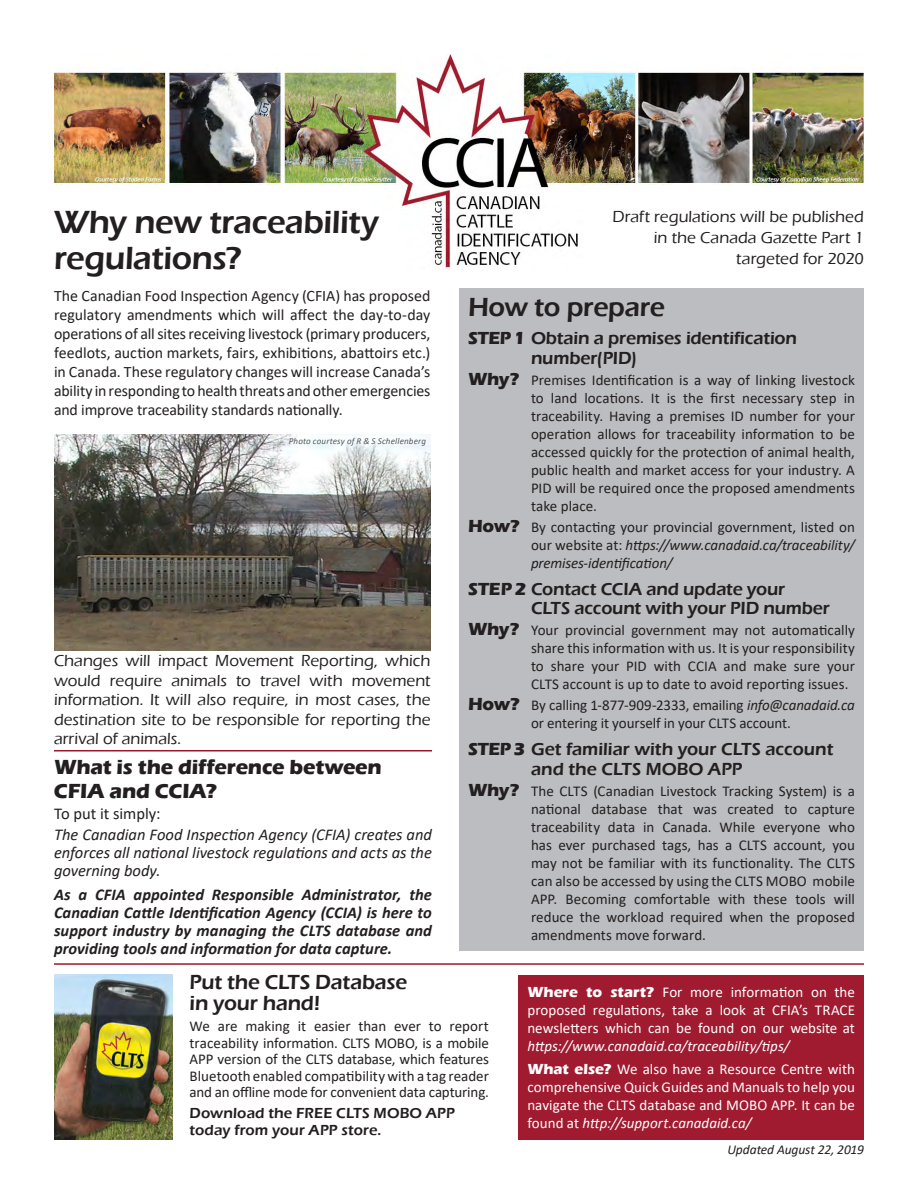
<style>
.page{position:relative;width:918px;height:1188px;background:#fff}
.page>*{position:absolute;margin:0;border:0;box-sizing:border-box;transform-origin:0 0}
.t1{font:600 33px "Eras ITC";letter-spacing:-.015em;color:#231f20}
.t2{font:600 27px "Eras ITC";letter-spacing:-.01em;color:#231f20}
.t3{font:700 21px/24px "Eras ITC";letter-spacing:-.01em;color:#231f20}
.t4{font:600 21px/21px "Eras ITC";letter-spacing:-.01em;color:#231f20}
.t5{font:600 18px/19.5px "Eras ITC";letter-spacing:-.01em;color:#231f20}
.t6{font:500 16.5px/19.5px "Eras ITC";color:#231f20;text-align:justify}
.t7{font:italic 700 16.5px/18px "Calibri";color:#231f20;text-align:justify}
.t8{font:italic 16.5px/18px "Calibri";letter-spacing:-.005em;color:#231f20;text-align:justify}
.t9{font:16.5px "Calibri";color:#231f20}
.t10{font:15.9px/18.9px "Calibri";letter-spacing:-.01em;color:#231f20;text-align:justify}
.t11{font:15px/18px "Calibri";color:#231f20;text-align:justify}
.t12{font:15px/18px "Calibri";letter-spacing:.005em;color:#fff;text-align:justify}
.t13{font:italic 15px/18px "Calibri";letter-spacing:-.01em;color:#231f20}
.t14{font:600 15px/16.5px "Eras ITC";letter-spacing:.005em;color:#231f20}
.t15{font:italic 13.5px "Calibri";letter-spacing:-.01em;color:#231f20}
.t16{font:italic 9px "Calibri";letter-spacing:.02em;color:#57585a}
.s1{font-weight:700}
.s2{font-family:"Eras ITC";font-weight:700;font-size:18px}
.s3{font-style:normal}
.s4{font-style:italic}
.s5{font-family:"Eras ITC";font-weight:700}
</style>
<div class="page">
<img style="left:54px;top:54px;width:810px;height:214px">
<div style="left:459px;top:288px;width:405px;height:662px;background:#bcbdc0"></div>
<div style="left:518px;top:975px;width:346px;height:164px;background:#a01b30"></div>
<hr style="left:54px;top:750px;width:378px;height:2px;background:#9f172e">
<hr style="left:54px;top:963px;width:810px;height:2px;background:#9f172e">
<img style="left:54px;top:435px;width:376px;height:215px">
<img style="left:54px;top:975px;width:119px;height:164px">
<p class="t1" style="left:54px;top:203px;width:326px">Why new traceability</p>
<p class="t1" style="left:54px;top:239px;width:189px">regulations?</p>
<p class="t10" style="left:54px;top:286px;width:378px">The Canadian Food Inspection Agency (CFIA) has proposed regulatory amendments which will affect the day-to-day operations of all sites receiving livestock (primary producers, feedlots, auction markets, fairs, exhibitions, abattoirs etc.) in Canada. These regulatory changes will increase Canada’s ability in responding to health threats and other emergencies and improve traceability standards nationally.</p>
<p class="t16" style="left:289px;top:434px;width:139px">Photo courtesy of R &amp; S Schellenberg</p>
<p class="t6" style="left:54px;top:651px;width:378px">Changes will impact Movement Reporting, which would require animals to travel with movement information. It will also require, in most cases, the destination site to be responsible for reporting the arrival of animals.</p>
<p class="t3" style="left:54px;top:755px;width:329px">What is the difference between<br>CFIA and CCIA?</p>
<p class="t9" style="left:54px;top:802px;width:108px">To put it simply:</p>
<p class="t8" style="left:54px;top:824px;width:379px">The Canadian Food Inspection Agency (CFIA) creates and enforces all national livestock regulations and acts as the governing body.</p>
<p class="t7" style="left:54px;top:885px;width:380px">As a CFIA appointed Responsible Administrator, the Canadian Cattle Identification Agency (CCIA) is here to support industry by managing the CLTS database and providing tools and information for data capture.</p>
<p class="t6" style="left:613px;top:207px;width:253px">Draft regulations will be published</p>
<p class="t6" style="left:654px;top:228px;width:212px">in the Canada Gazette Part 1</p>
<p class="t6" style="left:736px;top:249px;width:129px">targeted for 2020</p>
<p class="t2" style="left:468px;top:291px;width:199px">How to prepare</p>
<p class="t5" style="left:531px;top:328px;width:268px;text-indent:-63px"><span class="s1">STEP 1</span> Obtain a premises identification number(PID)</p>
<p class="t11" style="left:468px;top:370px;width:388px"><span class="s2">Why?</span> Premises Identification is a way of linking livestock</p>
<p class="t11" style="left:531px;top:388px;width:326px">to land locations. It is the first necessary step in traceability. Having a premises ID number for your operation allows for traceability information to be accessed quickly for the protection of animal health, public health and market access for your industry. A PID will be required once the proposed amendments take place.</p>
<p class="t11" style="left:468px;top:517px;width:388px"><span class="s2">How?</span> By contacting your provincial government, listed on</p>
<p class="t13" style="left:531px;top:535px;width:326px"><span class="s3">our website at:</span> https://www.canadaid.ca/traceability/ premises-identification/</p>
<p class="t5" style="left:468px;top:579px;width:319px"><span class="s1">STEP 2</span> Contact CCIA and update your</p>
<p class="t5" style="left:531px;top:598px;width:300px">CLTS account with your PID number</p>
<p class="t11" style="left:468px;top:621px;width:389px"><span class="s2">Why?</span> Your provincial government may not automatically</p>
<p class="t11" style="left:531px;top:639px;width:325px">share this information with us. It is your responsibility</p>
<p class="t11" style="left:531px;top:657px;width:326px">to share your PID with CCIA and make sure your</p>
<p class="t11" style="left:531px;top:675px;width:319px">CLTS account is up to date to avoid reporting issues.</p>
<p class="t11" style="left:468px;top:696px;width:388px"><span class="s2">How?</span> By calling 1-877-909-2333, emailing <span class="s4">info@canadaid.ca</span></p>
<p class="t11" style="left:531px;top:714px;width:262px">or entering it yourself in your CLTS account.</p>
<p class="t5" style="left:531px;top:739px;width:304px;text-indent:-63px"><span class="s1">STEP 3</span> Get familiar with your CLTS account and the CLTS MOBO APP</p>
<p class="t11" style="left:531px;top:781px;width:326px;text-indent:-63px"><span class="s2">Why?</span> The CLTS (Canadian Livestock Tracking System) is a national database that was created to capture traceability data in Canada. While everyone who has ever purchased tags, has a CLTS account, you may not be familiar with its functionality. The CLTS can also be accessed by using the CLTS MOBO mobile</p>
<p class="t11" style="left:531px;top:889px;width:325px">APP. Becoming comfortable with these tools will reduce the workload required when the proposed amendments move forward.</p>
<p class="t4" style="left:190px;top:972px;width:219px">Put the CLTS Database in your hand!</p>
<p class="t11" style="left:190px;top:1017px;width:301px;line-height:16.5px">We are making it easier than ever to report traceability information. CLTS MOBO, is a mobile APP version of the CLTS database, which features Bluetooth enabled compatibility with a tag reader and an offline mode for convenient data capturing.</p>
<p class="t14" style="left:190px;top:1105px;width:267px">Download the FREE CLTS MOBO APP today from your APP store.</p>
<p class="t12" style="left:527px;top:983px;width:329px"><span class="s5">Where to start?</span> For more information on the proposed regulations, take a look at CFIA’s TRACE newsletters which can be found on our website at <span class="s4">https://www.canadaid.ca/traceability/tips/</span></p>
<p class="t12" style="left:527px;top:1060px;width:329px"><span class="s5">What else?</span> We also have a Resource Centre with comprehensive Quick Guides and Manuals to help you navigate the CLTS database and MOBO APP. It can be found at <span class="s4">http://support.canadaid.ca/</span></p>
<p class="t15" style="left:727px;top:1140px;width:138px">Updated August 22, 2019</p>
</div>
